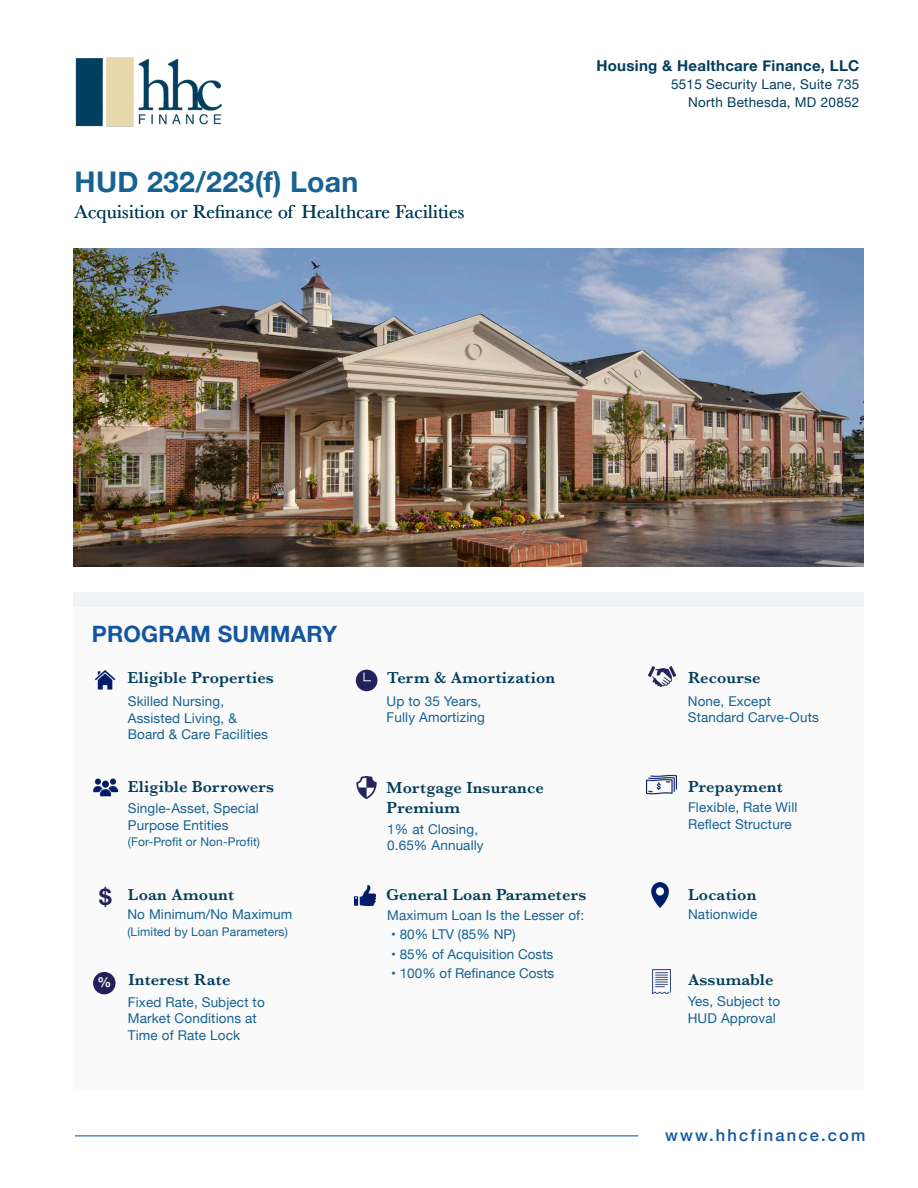
<style>
.page{position:relative;width:918px;height:1188px;background:#fff}
.page>*{position:absolute;margin:0;border:0;box-sizing:border-box;transform-origin:0 0}
.t1{font:700 28.5px "Helvetica Neue";letter-spacing:.01em;color:#176292}
.t2{font:700 22.5px "Helvetica Neue";letter-spacing:.01em;color:#1355a1}
.t3{font:700 22.5px "Helvetica Neue";color:#24215a}
.t4{font:19.5px "Baskerville";letter-spacing:.01em;color:#033e5c}
.t5{font:600 16.5px/19.5px "Baskerville";letter-spacing:.01em;color:#033e5c}
.t6{font:500 16.5px "Helvetica Neue";letter-spacing:.13em;color:#1356a2}
.t7{font:600 16.5px "Baskerville";letter-spacing:.01em;color:#033d5c}
.t8{font:700 15px "Helvetica Neue";letter-spacing:.02em;color:#033d5c}
.t9{font:700 13.8px "Helvetica Neue";color:#f4f6f7}
.t10{font:13.5px/16.5px "Helvetica Neue";letter-spacing:.01em;color:#156192}
.t11{font:13.5px "Helvetica Neue";color:#176292}
.t12{font:13.5px "Helvetica Neue";letter-spacing:.02em;color:#033d5c}
.t13{font:12px "Helvetica Neue";letter-spacing:.01em;color:#156192}
.s1{color:#156192}
</style>
<div class="page">
<div style="left:74px;top:604px;width:790px;height:485px;background:#fafafa"></div>
<img style="left:74px;top:249px;width:790px;height:318px">
<img style="left:75px;top:57px;width:147px;height:70px">
<img style="left:94px;top:670px;width:22px;height:20px">
<img style="left:93px;top:778px;width:25px;height:19px">
<div style="left:356px;top:670px;width:21px;height:21px;background:#24215a;border-radius:50%"></div>
<svg style="left:364px;top:673px;width:7px;height:8px"></svg>
<div style="left:93px;top:972px;width:23px;height:22px;background:#24215a;border-radius:50%"></div>
<img style="left:647px;top:774px;width:30px;height:21px">
<img style="left:354px;top:885px;width:22px;height:21px">
<img style="left:356px;top:777px;width:21px;height:22px">
<div style="left:74px;top:592px;width:790px;height:15px;background:#f2f3f4"></div>
<img style="left:651px;top:883px;width:18px;height:24px">
<img style="left:648px;top:667px;width:27px;height:19px">
<img style="left:652px;top:969px;width:18px;height:24px">
<hr style="left:75px;top:1135px;width:563px;height:1px;background:#1356a2">
<p class="t1" style="left:75px;top:159px;width:285px">HUD 232/223(f) Loan</p>
<p class="t4" style="left:75px;top:199px;width:391px">Acquisition or Refinance of Healthcare Facilities</p>
<p class="t8" style="left:596px;top:54px;width:264px">Housing &amp; Healthcare Finance, LLC</p>
<p class="t12" style="left:671px;top:74px;width:190px">5515 Security Lane, Suite 735</p>
<p class="t12" style="left:688px;top:92px;width:173px">North Bethesda, MD 20852</p>
<p class="t2" style="left:92px;top:617px;width:247px">PROGRAM SUMMARY</p>
<p class="t5" style="left:128px;top:668px;width:148px">Eligible Properties</p>
<p class="t10" style="left:128px;top:694px;width:111px">Skilled Nursing,<br>Assisted Living, &amp;</p>
<p class="t10" style="left:128px;top:727px;width:142px">Board &amp; Care Facilities</p>
<p class="t3" style="left:99px;top:879px;width:14px">$</p>
<p class="t9" style="left:97px;top:972px;width:15px">%</p>
<p class="t7" style="left:128px;top:775px;width:148px">Eligible Borrowers</p>
<p class="t10" style="left:128px;top:801px;width:132px">Single-Asset, Special<br>Purpose Entities</p>
<p class="t13" style="left:128px;top:833px;width:134px">(For-Profit or Non-Profit)</p>
<p class="t5" style="left:128px;top:885px;width:108px">Loan Amount</p>
<p class="t10" style="left:127px;top:907px;width:167px">No Minimum/No Maximum</p>
<p class="t13" style="left:127px;top:923px;width:162px">(Limited by Loan Parameters)</p>
<p class="t5" style="left:128px;top:970px;width:104px">Interest Rate</p>
<p class="t10" style="left:128px;top:995px;width:138px">Fixed Rate, Subject to<br>Market Conditions at</p>
<p class="t10" style="left:128px;top:1028px;width:114px">Time of Rate Lock</p>
<p class="t5" style="left:387px;top:668px;width:170px">Term &amp; Amortization</p>
<p class="t10" style="left:387px;top:693px;width:100px">Up to 35 Years,<br>Fully Amortizing</p>
<p class="t5" style="left:387px;top:778px;width:159px">Mortgage Insurance<br>Premium</p>
<p class="t10" style="left:387px;top:821px;width:98px">1% at Closing,<br>0.65% Annually</p>
<p class="t5" style="left:386px;top:885px;width:202px">General Loan Parameters</p>
<p class="t11" style="left:387px;top:905px;width:198px">Maximum Loan Is the Lesser of:</p>
<p class="t11" style="left:391px;top:925px;width:126px"><span class="s1">•</span> 80% LTV (85% NP)</p>
<p class="t11" style="left:391px;top:944px;width:164px"><span class="s1">•</span> 85% of Acquisition Costs</p>
<p class="t11" style="left:391px;top:964px;width:165px"><span class="s1">•</span> 100% of Refinance Costs</p>
<p class="t5" style="left:688px;top:668px;width:74px">Recourse</p>
<p class="t10" style="left:688px;top:693px;width:132px">None, Except<br>Standard Carve-Outs</p>
<p class="t5" style="left:688px;top:777px;width:96px">Prepayment</p>
<p class="t10" style="left:688px;top:800px;width:111px">Flexible, Rate Will<br>Reflect Structure</p>
<p class="t5" style="left:688px;top:884px;width:70px">Location</p>
<p class="t10" style="left:688px;top:907px;width:71px">Nationwide</p>
<p class="t5" style="left:688px;top:970px;width:87px">Assumable</p>
<p class="t10" style="left:688px;top:994px;width:94px">Yes, Subject to<br>HUD Approval</p>
<p class="t6" style="left:665px;top:1122px;width:202px">www.hhcfinance.com</p>
</div>
